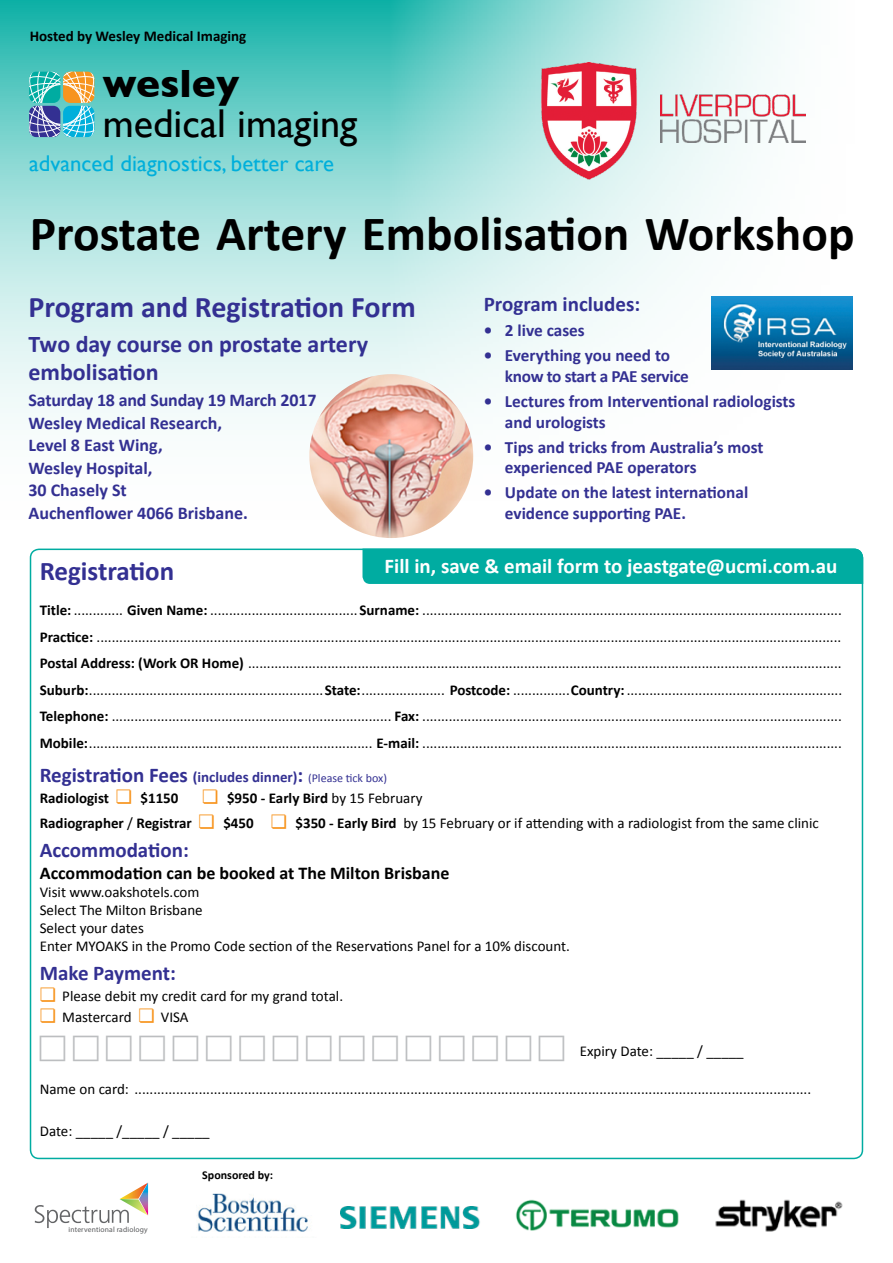
<style>
.page{position:relative;width:893px;height:1263px;background:#fff}
.page>*{position:absolute;margin:0;border:0;box-sizing:border-box;transform-origin:0 0}
.t1{font:700 49.5px "Calibri";color:#000}
.t2{font:40.2px "Gill Sans";color:#000}
.t3{font:700 40.2px "Gill Sans";color:#000}
.t4{font:700 30px "Calibri";color:#333092}
.t5{font:700 27px "Calibri";color:#333092}
.t6{font:700 24px/27px "Calibri";color:#333092}
.t7{font:22.8px "Gill Sans";color:#00afdb}
.t8{font:700 21px "Calibri";color:#333092}
.t9{font:700 21px "Calibri";color:#fff}
.t10{font:700 18px/22.5px "Calibri";color:#333092}
.t11{font:700 18px "Calibri";color:#000}
.t12{font:700 17.25px/20.7px "Calibri";color:#333092}
.t13{font:700 17.25px/20.7px "Calibri";letter-spacing:-.02em;color:#333092}
.t14{font:15px/26.5px "Calibri";color:#000}
.t15{font:700 15px "Calibri";color:#000}
.t16{font:700 12px "Calibri";color:#000}
.t17{font:7.5px "Myriad Pro";letter-spacing:.02em;color:#5a5b5d}
.s1{font-weight:700}
.s2{font-size:15px}
.s3{font-weight:400;font-size:12px}
.s4{font-family:"Menlo";font-weight:700;font-size:27px;color:#f7941e}
</style>
<div class="page">
<div style="left:362px;top:549px;width:501px;height:35px;background:#00aca1"></div>
<svg style="left:0;top:0;width:857px;height:549px"></svg>
<svg style="left:29px;top:72px;width:65px;height:65px;background:#78acad"></svg>
<img style="left:715px;top:1199px;width:128px;height:33px">
<img style="left:712px;top:297px;width:140px;height:73px">
<img style="left:197px;top:1193px;width:111px;height:39px">
<img style="left:341px;top:1206px;width:139px;height:22px">
<img style="left:516px;top:1199px;width:163px;height:32px">
<svg style="left:35px;top:1205px;width:94px;height:23px"></svg>
<img style="left:120px;top:1188px;width:19px;height:27px">
<img style="left:139px;top:1182px;width:9px;height:33px">
<img style="left:519px;top:63px;width:145px;height:121px">
<img style="left:660px;top:85px;width:146px;height:58px">
<img style="left:309px;top:374px;width:164px;height:164px;border-radius:82px">
<p class="t15" style="left:30px;top:27px;width:218px">Hosted by Wesley Medical Imaging</p>
<h2 class="t3" style="left:102px;top:51px;width:138px">wesley</h2>
<h2 class="t2" style="left:103px;top:100px;width:256px">medical imaging</h2>
<h3 class="t7" style="left:29px;top:150px;width:306px">advanced diagnostics, better care</h3>
<h1 class="t1" style="left:30px;top:203px;width:826px">Prostate Artery Embolisation Workshop</h1>
<h3 class="t4" style="left:28px;top:288px;width:389px">Program and Registration Form</h3>
<h3 class="t6" style="left:28px;top:330px;width:341px">Two day course on prostate artery embolisation</h3>
<p class="t10" style="left:28px;top:388px;width:289px">Saturday 18 and Sunday 19 March 2017<br>Wesley Medical Research,<br>Level 8 East Wing,<br>Wesley Hospital,<br>30 Chasely St<br>Auchenflower 4066 Brisbane.</p>
<h3 class="t8" style="left:484px;top:291px;width:158px">Program includes:</h3>
<p class="t12" style="left:484px;top:319px;width:103px">• 2 live cases</p>
<p class="t13" style="left:505px;top:344px;width:185px;text-indent:-21px">• Everything you need to know to start a PAE service</p>
<p class="t12" style="left:505px;top:390px;width:292px;text-indent:-21px">• Lectures from Interventional radiologists and urologists</p>
<p class="t12" style="left:505px;top:436px;width:260px;text-indent:-21px">• Tips and tricks from Australia’s most experienced PAE operators</p>
<p class="t12" style="left:505px;top:481px;width:245px;text-indent:-21px">• Update on the latest international evidence supporting PAE.</p>
<h3 class="t5" style="left:40px;top:555px;width:136px">Registration</h3>
<h3 class="t9" style="left:385px;top:553px;width:454px">Fill in, save &amp; email form to jeastgate@ucmi.com.au</h3>
<p class="t14" style="left:40px;top:596px;width:804px;text-align:justify"><span class="s1">Title:</span> ............. <span class="s1">Given Name:</span> ....................................... <span class="s1">Surname:</span> ...............................................................................................................<br><span class="s1">Practice:</span> .....................................................................................................................................................................................................<br><span class="s1">Postal Address: (Work OR Home)</span> .............................................................................................................................................................<br><span class="s1">Suburb:</span>..............................................................<span class="s1">State:</span>...................... <span class="s1">Postcode:</span> ...............<span class="s1">Country:</span> .........................................................<br><span class="s1">Telephone:</span> .......................................................................... <span class="s1">Fax:</span> ...............................................................................................................<br><span class="s1">Mobile:</span>........................................................................... <span class="s1">E-mail:</span> ...............................................................................................................</p>
<h3 class="t8" style="left:40px;top:761px;width:349px">Registration Fees <span class="s2">(includes dinner)</span>: <span class="s3">(Please tick box)</span></h3>
<p class="t14" style="left:40px;top:784px;width:781px;line-height:25.2px"><span class="s1">Radiologist</span> <span class="s4">❏</span> <span class="s1">$1150</span> <span class="s4">❏</span> <span class="s1">$950 - Early Bird</span> by 15 February<br><span class="s1">Radiographer</span> / <span class="s1">Registrar</span> <span class="s4">❏</span> <span class="s1">$450</span> <span class="s4">❏</span> <span class="s1">$350 - Early Bird</span> by 15 February or if attending with a radiologist from the same clinic</p>
<h3 class="t8" style="left:40px;top:837px;width:151px">Accommodation:</h3>
<p class="t11" style="left:40px;top:862px;width:411px">Accommodation can be booked at The Milton Brisbane</p>
<p class="t14" style="left:40px;top:882px;width:532px;line-height:18px">Visit www.oakshotels.com<br>Select The Milton Brisbane<br>Select your dates<br>Enter MYOAKS in the Promo Code section of the Reservations Panel for a 10% discount.</p>
<h3 class="t8" style="left:40px;top:960px;width:138px">Make Payment:</h3>
<p class="t14" style="left:40px;top:985px;width:305px;line-height:21px"><span class="s4">❏</span> Please debit my credit card for my grand total. <span class="s4">❏</span> Mastercard <span class="s4">❏</span> VISA</p>
<p class="t14" style="left:580px;top:1037px;width:165px">Expiry Date: _____ / _____</p>
<p class="t14" style="left:40px;top:1075px;width:773px">Name on card: ...................................................................................................................................................................................</p>
<p class="t14" style="left:40px;top:1117px;width:171px">Date: _____ /_____ / _____</p>
<p class="t17" style="left:69px;top:1224px;width:81px">interventional radiology</p>
<p class="t16" style="left:202px;top:1167px;width:72px">Sponsored by:</p>
</div>
